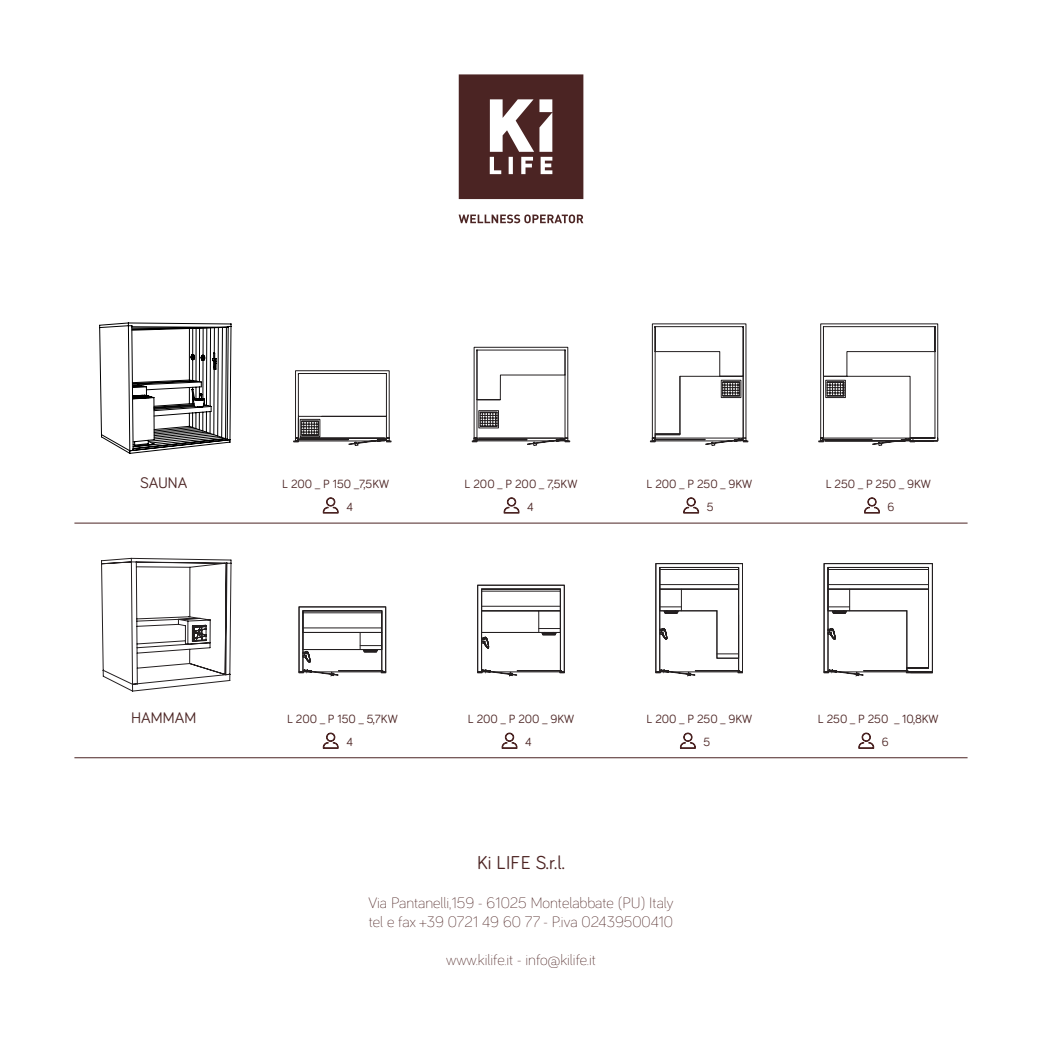
<style>
.page{position:relative;width:1042px;height:1042px;background:#fff}
.page>*{position:absolute;margin:0;border:0;box-sizing:border-box;transform-origin:0 0}
.t1{font:19.25px "Bariol";letter-spacing:.01em;color:#4c2322}
.t2{font:15.75px "Bariol";color:#4b2423}
.t3{font:300 15.58px "Bariol";color:#4c2322}
.t4{font:12.25px "Bariol";color:#4b2423}
</style>
<div class="page">
<svg style="left:458px;top:214px;width:125px;height:9px"></svg>
<svg style="left:459px;top:74px;width:124px;height:125px;background:#684847"></svg>
<hr style="left:74px;top:523px;width:893px;height:1px;background:#4b2423">
<hr style="left:74px;top:757px;width:893px;height:1px;background:#4b2423">
<svg style="left:299px;top:606px;width:87px;height:70px"></svg>
<svg style="left:477px;top:585px;width:87px;height:91px"></svg>
<svg style="left:655px;top:563px;width:88px;height:113px"></svg>
<svg style="left:824px;top:563px;width:108px;height:113px"></svg>
<svg style="left:504px;top:497px;width:15px;height:16px"></svg>
<svg style="left:683px;top:497px;width:16px;height:16px"></svg>
<svg style="left:864px;top:497px;width:16px;height:16px"></svg>
<svg style="left:323px;top:497px;width:15px;height:16px"></svg>
<svg style="left:323px;top:733px;width:15px;height:16px"></svg>
<svg style="left:502px;top:733px;width:15px;height:16px"></svg>
<svg style="left:680px;top:733px;width:16px;height:16px"></svg>
<svg style="left:858px;top:733px;width:16px;height:16px"></svg>
<svg style="left:101px;top:558px;width:130px;height:133px"></svg>
<svg style="left:99px;top:323px;width:132px;height:131px"></svg>
<svg style="left:293px;top:370px;width:98px;height:76px"></svg>
<svg style="left:471px;top:347px;width:99px;height:99px"></svg>
<svg style="left:650px;top:324px;width:98px;height:122px"></svg>
<svg style="left:818px;top:324px;width:120px;height:122px"></svg>
<p class="t2" style="left:140px;top:472px;width:49px">SAUNA</p>
<p class="t2" style="left:131px;top:707px;width:67px">HAMMAM</p>
<p class="t4" style="left:282px;top:475px;width:109px">L 200 _ P 150 _7,5KW</p>
<p class="t4" style="left:346px;top:498px;width:8px">4</p>
<p class="t4" style="left:465px;top:475px;width:114px">L 200 _ P 200 _ 7,5KW</p>
<p class="t4" style="left:646px;top:475px;width:107px">L 200 _ P 250 _ 9KW</p>
<p class="t4" style="left:825px;top:475px;width:107px">L 250 _ P 250 _ 9KW</p>
<p class="t4" style="left:527px;top:498px;width:8px">4</p>
<p class="t4" style="left:707px;top:498px;width:8px">5</p>
<p class="t4" style="left:887px;top:498px;width:8px">6</p>
<p class="t4" style="left:287px;top:710px;width:112px">L 200 _ P 150 _ 5,7KW</p>
<p class="t4" style="left:468px;top:710px;width:108px">L 200 _ P 200 _ 9KW</p>
<p class="t4" style="left:646px;top:710px;width:107px">L 200 _ P 250 _ 9KW</p>
<p class="t4" style="left:818px;top:710px;width:122px">L 250 _ P 250 _ 10,8KW</p>
<p class="t4" style="left:346px;top:733px;width:8px">4</p>
<p class="t4" style="left:525px;top:733px;width:8px">4</p>
<p class="t4" style="left:703px;top:733px;width:8px">5</p>
<p class="t4" style="left:882px;top:733px;width:8px">6</p>
<p class="t1" style="left:477px;top:850px;width:89px">Ki LIFE S.r.l.</p>
<p class="t3" style="left:368px;top:892px;width:307px">Via Pantanelli,159 - 61025 Montelabbate (PU) Italy</p>
<p class="t3" style="left:369px;top:911px;width:306px">tel e fax +39 0721 49 60 77 - P.iva 02439500410</p>
<p class="t3" style="left:446px;top:949px;width:151px">www.kilife.it - info@kilife.it</p>
</div>
